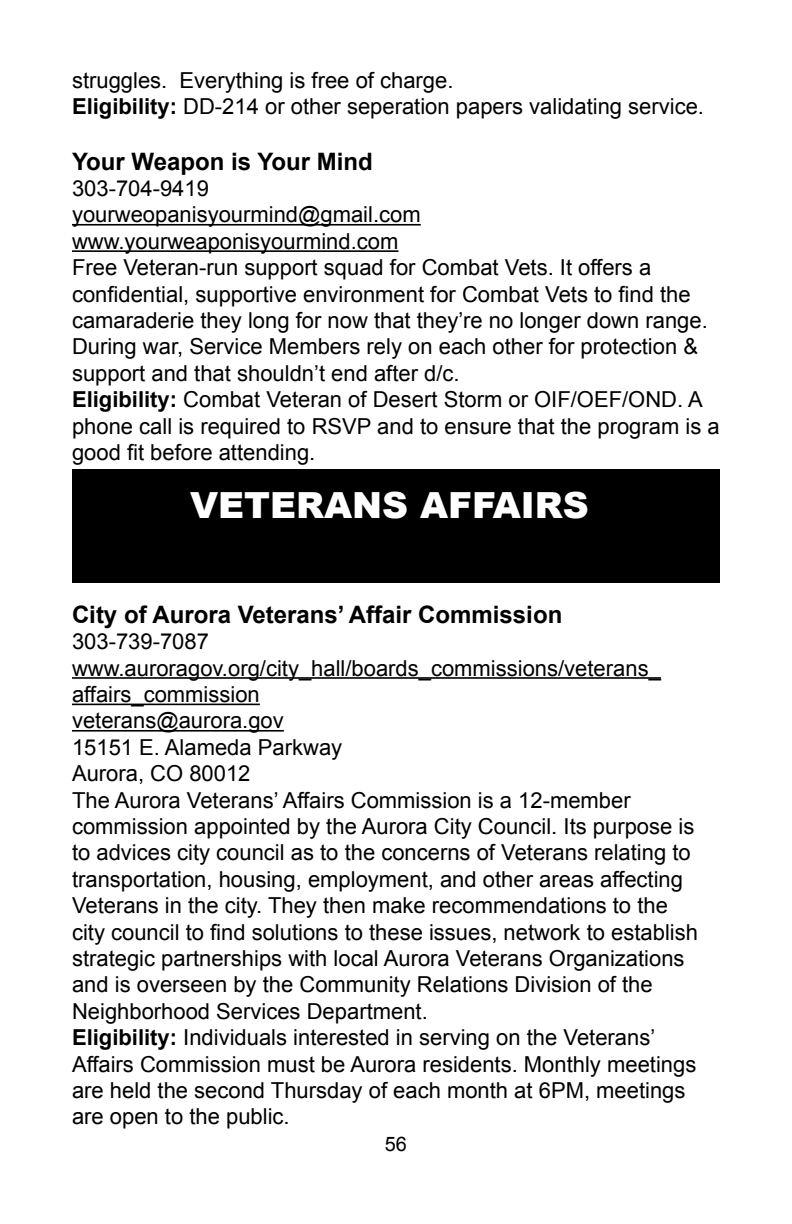
<style>
.page{position:relative;width:792px;height:1224px;background:#fff}
.page>*{position:absolute;margin:0;border:0;box-sizing:border-box;transform-origin:0 0}
.Paragraph_Style_1{font:900 36px "Arial";color:#fff}
.t1{font:700 24px "Arial";color:#000}
.t2{font:22px/26.4px "Arial";color:#000}
.t3{font:20px "Arial";color:#000}
.s1{font-weight:700}
</style>
<div class="page">
<hr style="left:72px;top:224px;width:349px;height:2px;background:#000">
<hr style="left:72px;top:250px;width:326px;height:2px;background:#000">
<hr style="left:72px;top:677px;width:589px;height:2px;background:#000">
<hr style="left:72px;top:704px;width:188px;height:1px;background:#000">
<hr style="left:72px;top:730px;width:212px;height:2px;background:#000">
<div style="left:72px;top:469px;width:648px;height:114px;background:#000"></div>
<p class="t2" style="left:72px;top:67px;width:383px">struggles. Everything is free of charge.</p>
<p class="t2" style="left:72px;top:94px;width:634px"><span class="s1">Eligibility:</span> DD-214 or other seperation papers validating service.</p>
<p class="t1" style="left:72px;top:145px;width:302px">Your Weapon is Your Mind</p>
<p class="t2" style="left:72px;top:175px;width:138px">303-704-9419</p>
<p class="t2" style="left:72px;top:202px;width:350px">yourweopanisyourmind@gmail.com</p>
<p class="t2" style="left:72px;top:228px;width:328px">www.yourweaponisyourmind.com</p>
<p class="t2" style="left:72px;top:255px;width:637px">Free Veteran-run support squad for Combat Vets. It offers a confidential, supportive environment for Combat Vets to find the camaraderie they long for now that they’re no longer down range.<br>During war, Service Members rely on each other for protection &amp; support and that shouldn’t end after d/c.</p>
<p class="t2" style="left:72px;top:387px;width:649px"><span class="s1">Eligibility:</span> Combat Veteran of Desert Storm or OIF/OEF/OND. A phone call is required to RSVP and to ensure that the program is a good fit before attending.</p>
<p class="Paragraph_Style_1" style="left:190px;top:479px;width:400px">VETERANS AFFAIRS</p>
<p class="t1" style="left:72px;top:598px;width:492px">City of Aurora Veterans’ Affair Commission</p>
<p class="t2" style="left:72px;top:629px;width:138px">303-739-7087</p>
<p class="t2" style="left:72px;top:655px;width:590px">www.auroragov.org/city_hall/boards_commissions/veterans_ affairs_commission</p>
<p class="t2" style="left:72px;top:708px;width:213px">veterans@aurora.gov</p>
<p class="t2" style="left:72px;top:734px;width:272px">15151 E. Alameda Parkway</p>
<p class="t2" style="left:72px;top:761px;width:180px">Aurora, CO 80012</p>
<p class="t2" style="left:72px;top:787px;width:628px">The Aurora Veterans’ Affairs Commission is a 12-member commission appointed by the Aurora City Council. Its purpose is to advices city council as to the concerns of Veterans relating to transportation, housing, employment, and other areas affecting Veterans in the city. They then make recommendations to the city council to find solutions to these issues, network to establish strategic partnerships with local Aurora Veterans Organizations and is overseen by the Community Relations Division of the Neighborhood Services Department.</p>
<p class="t2" style="left:72px;top:1025px;width:626px"><span class="s1">Eligibility:</span> Individuals interested in serving on the Veterans’ Affairs Commission must be Aurora residents. Monthly meetings are held the second Thursday of each month at 6PM, meetings are open to the public.</p>
<p class="t3" style="left:385px;top:1131px;width:24px">56</p>
</div>
